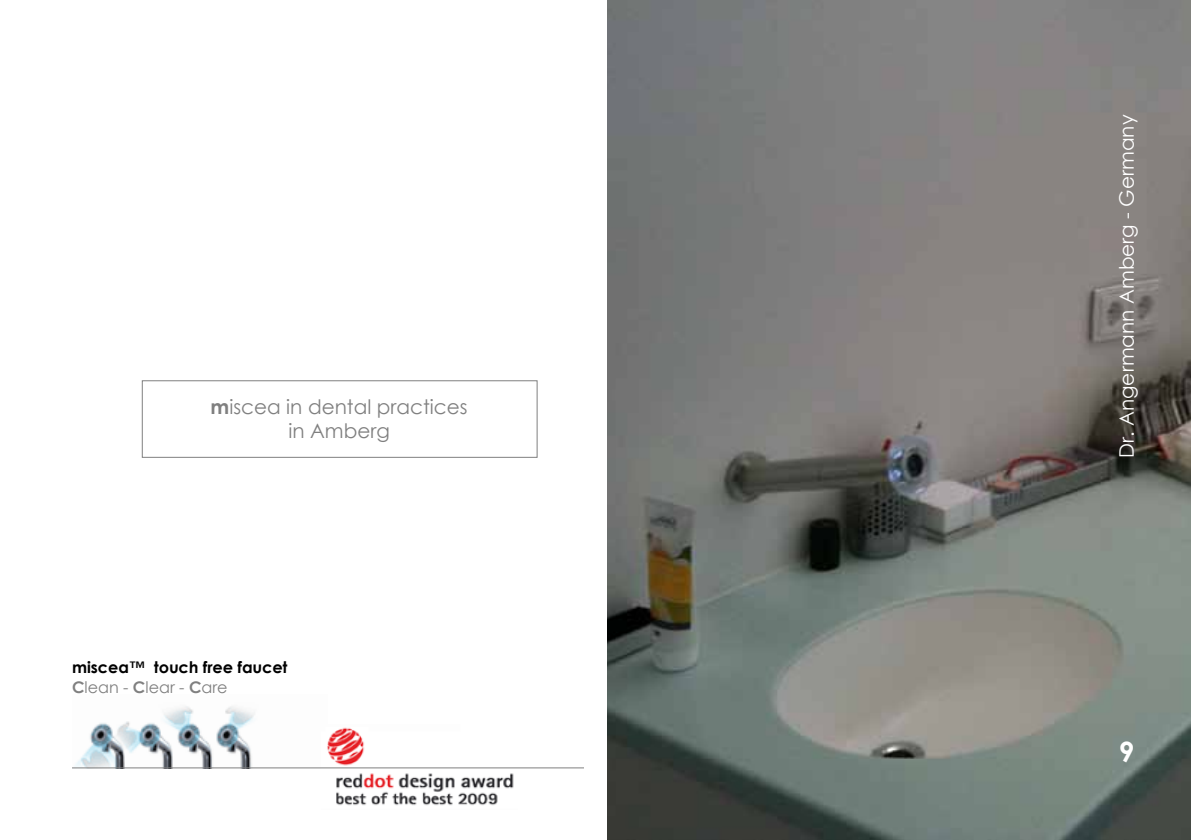
<style>
.page{position:relative;width:1191px;height:840px;background:#fff}
.page>*{position:absolute;margin:0;border:0;box-sizing:border-box;transform-origin:0 0}
.t1{font:700 28px "Century Gothic";color:#fff}
.t2{font:20px/24px "Century Gothic";color:#808080;text-align:center}
.t3{font:20px "Century Gothic";color:#fff}
.t4{font:700 16px/19.2px "Century Gothic";color:#000}
.s1{font-weight:700}
.s2{color:#808080}
.s3{font-weight:400;color:#808080}
</style>
<div class="page">
<img style="left:75px;top:706px;width:180px;height:61px">
<img style="left:322px;top:727px;width:195px;height:79px">
<hr style="left:72px;top:767px;width:1045px;height:1px;background:#808080">
<div style="left:584px;top:752px;width:22px;height:26px;background:#fff"></div>
<img style="left:607px;top:0;width:584px;height:839px">
<div style="left:142px;top:380px;width:395px;height:77px;border:1px solid #808080"></div>
<p class="t2" style="left:210px;top:394px;width:259px"><span class="s1">m</span>iscea in dental practices in Amberg</p>
<p class="t4" style="left:72px;top:656px;width:217px">miscea™ touch free faucet<br><span class="s2">C</span><span class="s3">lean -</span> <span class="s2">C</span><span class="s3">lear -</span> <span class="s2">C</span><span class="s3">are</span></p>
<p class="t3" style="left:1112px;top:458px;width:345px;rotate:-90deg">Dr. Angermann Amberg - Germany</p>
<h1 class="t1" style="left:1119px;top:729px;width:17px">9</h1>
</div>
